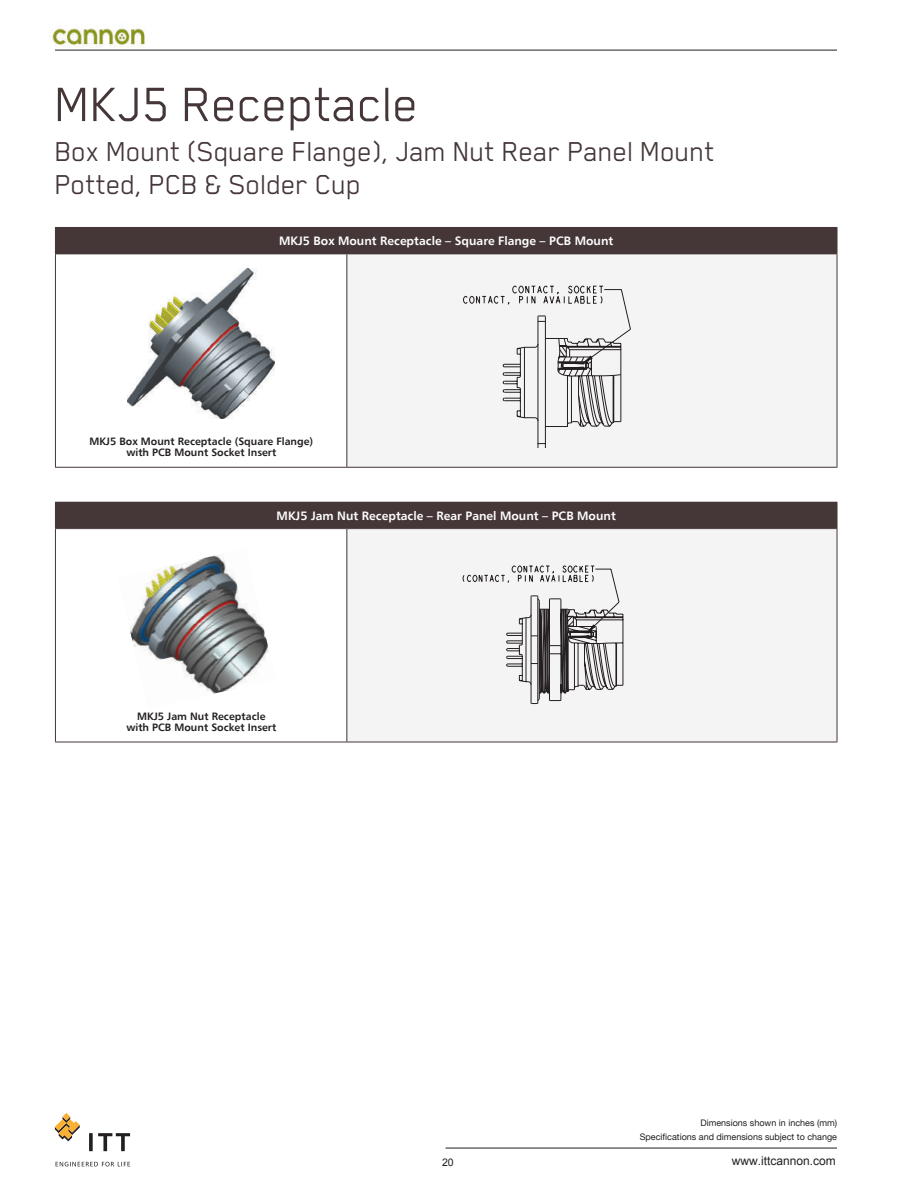
<style>
.page{position:relative;width:918px;height:1188px;background:#fff}
.page>*{position:absolute;margin:0;border:0;box-sizing:border-box;transform-origin:0 0}
.t1{font:55.5px "Blender";letter-spacing:-.01em;color:#453638}
.t2{font:31.5px/33px "Blender";letter-spacing:-.01em;color:#453638}
.t3{font:12px "Humanist 777 BT Bold B";color:#fff}
.t4{font:12px "Arial";color:#231f20}
.t5{font:10.5px/10.8px "Humanist 777 BT Bold B";color:#231f20;text-align:center}
.t6{font:10.5px "Arial";color:#231f20}
.t7{font:9px/14.2px "Helvetica Neue";color:#231f20;text-align:right}
</style>
<div class="page">
<hr style="left:55px;top:50px;width:782px;height:1px;background:#231f20">
<svg style="left:56px;top:1162px;width:74px;height:4px"></svg>
<svg style="left:89px;top:1133px;width:41px;height:18px"></svg>
<svg style="left:55px;top:1113px;width:25px;height:28px"></svg>
<hr style="left:446px;top:1148px;width:391px;height:1px;background:#231f20">
<img style="left:51px;top:28px;width:94px;height:19px">
<div style="left:55px;top:227px;width:782px;height:27px;background:#453638"></div>
<div style="left:347px;top:254px;width:490px;height:213px;background:#f5f4f4"></div>
<svg style="left:837px;top:228px;width:1px;height:25px"></svg>
<hr style="left:55px;top:254px;width:1px;height:213px;background:#453638">
<hr style="left:346px;top:254px;width:1px;height:213px;background:#453638">
<hr style="left:837px;top:254px;width:1px;height:213px;background:#453638">
<hr style="left:55px;top:467px;width:292px;height:1px;background:#453638">
<hr style="left:347px;top:467px;width:490px;height:1px;background:#453638">
<div style="left:55px;top:502px;width:782px;height:27px;background:#453638"></div>
<div style="left:347px;top:529px;width:490px;height:213px;background:#f5f4f4"></div>
<svg style="left:837px;top:503px;width:1px;height:25px"></svg>
<hr style="left:55px;top:529px;width:1px;height:213px;background:#453638">
<hr style="left:346px;top:529px;width:1px;height:213px;background:#453638">
<hr style="left:837px;top:529px;width:1px;height:213px;background:#453638">
<hr style="left:55px;top:742px;width:292px;height:1px;background:#453638">
<hr style="left:347px;top:742px;width:490px;height:1px;background:#453638">
<svg style="left:462px;top:285px;width:169px;height:162px"></svg>
<svg style="left:127px;top:275px;width:148px;height:144px"></svg>
<img style="left:154px;top:555px;width:79px;height:22px">
<svg style="left:55px;top:577px;width:271px;height:166px"></svg>
<svg style="left:462px;top:565px;width:133px;height:17px"></svg>
<svg style="left:506px;top:568px;width:118px;height:136px"></svg>
<h1 class="t1" style="left:55px;top:74px;width:366px">MKJ5 Receptacle</h1>
<h2 class="t2" style="left:55px;top:134px;width:662px">Box Mount (Square Flange), Jam Nut Rear Panel Mount<br>Potted, PCB &amp; Solder Cup</h2>
<p class="t3" style="left:279px;top:233px;width:336px">MKJ5 Box Mount Receptacle – Square Flange – PCB Mount</p>
<p class="t5" style="left:89px;top:435px;width:225px">MKJ5 Box Mount Receptacle (Square Flange) with PCB Mount Socket Insert</p>
<p class="t3" style="left:277px;top:508px;width:341px">MKJ5 Jam Nut Receptacle – Rear Panel Mount – PCB Mount</p>
<p class="t5" style="left:126px;top:711px;width:151px">MKJ5 Jam Nut Receptacle with PCB Mount Socket Insert</p>
<p class="t6" style="left:442px;top:1155px;width:13px">20</p>
<p class="t7" style="left:640px;top:1116px;width:199px">Dimensions shown in inches (mm)<br>Specifications and dimensions subject to change</p>
<p class="t4" style="left:732px;top:1153px;width:106px">www.ittcannon.com</p>
</div>
